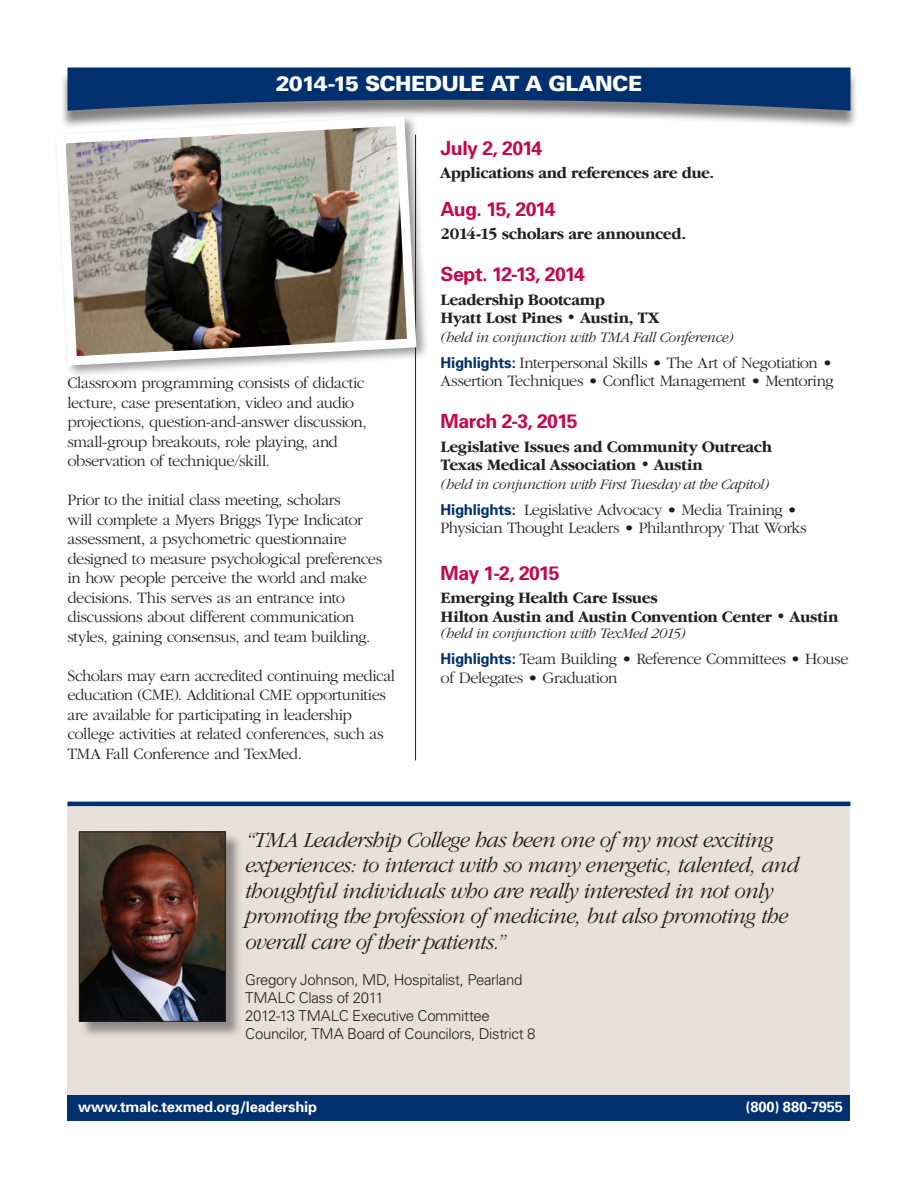
<style>
.page{position:relative;width:918px;height:1188px;background:#fff}
.page>*{position:absolute;margin:0;border:0;box-sizing:border-box;transform-origin:0 0}
.t1{font:italic 300 22.5px/25.5px "Garamond";letter-spacing:-.03em;color:#231f20}
.t2{font:900 21px "Univers";letter-spacing:-.025em;color:#fff}
.red_13{font:700 19.5px "Univers";letter-spacing:-.035em;color:#c50750}
.red_13-2{font:300 16.5px/19.5px "Garamond";letter-spacing:-.03em;color:#231f20}
.body_bold{font:700 16.5px "Garamond IT Cby BT";letter-spacing:-.02em;color:#231f20}
.t3{font:300 15px "Univers";letter-spacing:-.025em;color:#231f20}
._10_11_body_it{font:italic 300 15px "Garamond";letter-spacing:-.025em;color:#231f20}
.t4{font:700 14.7px "Univers";letter-spacing:-.015em;color:#fff}
.s1{font-family:"Univers";font-weight:700;font-size:15px;color:#00306d}
</style>
<div class="page">
<div style="left:68px;top:804px;width:782px;height:298px;background:#e7e1da"></div>
<div style="left:60px;top:71px;width:798px;height:58px;background:#231f20;opacity:.56"></div>
<svg style="left:68px;top:68px;width:782px;height:43px;background:#194072"></svg>
<div style="left:68px;top:1095px;width:782px;height:25px;background:#00306d"></div>
<div style="left:79px;top:832px;width:163px;height:206px;background:#231f20;opacity:.45"></div>
<img style="left:81px;top:834px;width:143px;height:186px">
<div style="left:79px;top:832px;width:147px;height:190px;border:1px solid #231f20"></div>
<hr style="left:68px;top:802px;width:782px;height:4px;background:#00306d">
<hr style="left:415px;top:135px;width:1px;height:625px;background:#231f20">
<div style="left:54px;top:114px;width:375px;height:265px;background:#231f20;opacity:.45"></div>
<img style="left:54px;top:112px;width:367px;height:258px">
<p class="t2" style="left:276px;top:70px;width:368px">2014-15 SCHEDULE AT A GLANCE</p>
<p class="red_13-2" style="left:68px;top:374px;width:301px">Classroom programming consists of didactic lecture, case presentation, video and audio projections, question-and-answer discussion, small-group breakouts, role playing, and observation of technique/skill.</p>
<p class="red_13-2" style="left:68px;top:491px;width:316px">Prior to the initial class meeting, scholars<br>will complete a Myers Briggs Type Indicator assessment, a psychometric questionnaire designed to measure psychological preferences in how people perceive the world and make decisions. This serves as an entrance into discussions about different communication styles, gaining consensus, and team building.</p>
<p class="red_13-2" style="left:68px;top:666px;width:329px">Scholars may earn accredited continuing medical education (CME). Additional CME opportunities are available for participating in leadership college activities at related conferences, such as TMA Fall Conference and TexMed.</p>
<p class="red_13" style="left:441px;top:136px;width:103px">July 2, 2014</p>
<p class="body_bold" style="left:441px;top:163px;width:275px">Applications and references are due.</p>
<p class="red_13" style="left:441px;top:197px;width:117px">Aug. 15, 2014</p>
<p class="body_bold" style="left:441px;top:225px;width:247px">2014-15 scholars are announced.</p>
<p class="red_13" style="left:441px;top:263px;width:146px">Sept. 12-13, 2014</p>
<p class="body_bold" style="left:441px;top:290px;width:166px">Leadership Bootcamp</p>
<p class="body_bold" style="left:441px;top:309px;width:220px">Hyatt Lost Pines • Austin, TX</p>
<p class="_10_11_body_it" style="left:441px;top:330px;width:294px">(held in conjunction with TMA Fall Conference)</p>
<p class="red_13-2" style="left:441px;top:353px;width:395px;line-height:18.8px"><span class="s1">Highlights:</span> Interpersonal Skills • The Art of Negotiation •<br>Assertion Techniques • Conflict Management • Mentoring</p>
<p class="red_13" style="left:441px;top:410px;width:139px">March 2-3, 2015</p>
<p class="body_bold" style="left:441px;top:437px;width:333px">Legislative Issues and Community Outreach</p>
<p class="body_bold" style="left:441px;top:456px;width:264px">Texas Medical Association • Austin</p>
<p class="_10_11_body_it" style="left:441px;top:477px;width:330px">(held in conjunction with First Tuesday at the Capitol)</p>
<p class="red_13-2" style="left:441px;top:500px;width:368px;line-height:18.8px"><span class="s1">Highlights:</span> Legislative Advocacy • Media Training •<br>Physician Thought Leaders • Philanthropy That Works</p>
<p class="red_13" style="left:441px;top:561px;width:120px">May 1-2, 2015</p>
<p class="body_bold" style="left:441px;top:588px;width:219px">Emerging Health Care Issues</p>
<p class="body_bold" style="left:441px;top:607px;width:400px">Hilton Austin and Austin Convention Center • Austin</p>
<p class="_10_11_body_it" style="left:441px;top:626px;width:246px">(held in conjunction with TexMed 2015)</p>
<p class="red_13-2" style="left:441px;top:649px;width:410px;line-height:18.8px"><span class="s1">Highlights:</span> Team Building • Reference Committees • House of Delegates • Graduation</p>
<p class="t1" style="left:245px;top:828px;width:555px">“TMA Leadership College has been one of my most exciting experiences: to interact with so many energetic, talented, and thoughtful individuals who are really interested in not only promoting the profession of medicine, but also promoting the overall care of their patients.”</p>
<p class="t3" style="left:245px;top:971px;width:279px">Gregory Johnson, MD, Hospitalist, Pearland</p>
<p class="t3" style="left:245px;top:989px;width:140px">TMALC Class of 2011</p>
<p class="t3" style="left:245px;top:1007px;width:246px">2012-13 TMALC Executive Committee</p>
<p class="t3" style="left:245px;top:1025px;width:292px">Councilor, TMA Board of Councilors, District 8</p>
<p class="t4" style="left:78px;top:1098px;width:241px">www.tmalc.texmed.org/leadership</p>
<p class="t4" style="left:745px;top:1098px;width:99px">(800) 880-7955</p>
</div>
